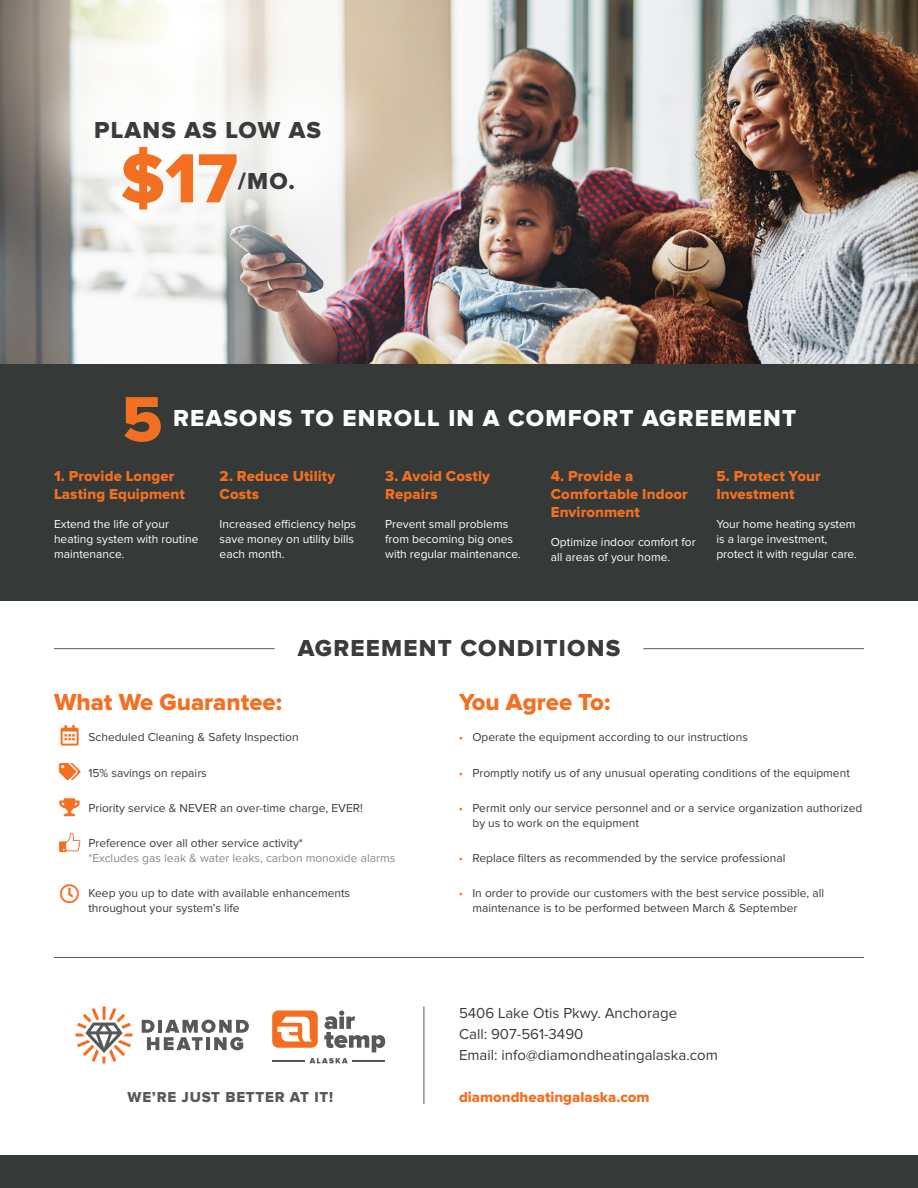
<style>
.page{position:relative;width:918px;height:1188px;background:#fff}
.page>*{position:absolute;margin:0;border:0;box-sizing:border-box;transform-origin:0 0}
.t1{font:72px "Proxima Nova Extrabld";color:#f36f21}
.t2{font:66px "Proxima Nova Extrabld";color:#f36f21}
.t3{font:24px "Proxima Nova Extrabld";letter-spacing:.05em;color:#3b3b3b}
.t4{font:24px "Proxima Nova Extrabld";letter-spacing:.05em;color:#fff}
.t5{font:24px "Proxima Nova Extrabld";color:#f36f21}
.t6{font:15px/18px "Proxima Nova Extrabld";letter-spacing:.005em;color:#f36f21}
.t7{font:15px/21px "Proxima Nova";color:#3b3b3b}
.t8{font:15px "Proxima Nova Extrabld";letter-spacing:.05em;color:#57585a}
.t9{font:12px/15px "Proxima Nova";color:#3b3b3b}
.t10{font:12px/15px "Proxima Nova";color:#fff}
.t11{font:12px/15px "Proxima Nova";color:#898989}
.s1{color:#3b3b3b}
.s2{color:#f36f21}
</style>
<div class="page">
<img style="left:0;top:0;width:918px;height:364px">
<div style="left:0;top:364px;width:918px;height:236px;background:#353938"></div>
<div style="left:19px;top:44px;width:378px;height:242px;background:#fff;opacity:.8"></div>
<svg style="left:59px;top:833px;width:22px;height:19px"></svg>
<hr style="left:54px;top:648px;width:221px;height:1px;background:#57585a">
<hr style="left:54px;top:957px;width:810px;height:1px;background:#57585a">
<hr style="left:643px;top:648px;width:221px;height:1px;background:#57585a">
<hr style="left:424px;top:1006px;width:1px;height:98px;background:#57585a">
<svg style="left:142px;top:1020px;width:107px;height:30px"></svg>
<svg style="left:75px;top:1006px;width:58px;height:57px"></svg>
<div style="left:272px;top:1010px;width:46px;height:38px;background:#f36e21;border-radius:6px"></div>
<svg style="left:277px;top:1017px;width:35px;height:24px"></svg>
<svg style="left:324px;top:1011px;width:61px;height:41px"></svg>
<svg style="left:309px;top:1058px;width:39px;height:5px"></svg>
<hr style="left:272px;top:1060px;width:33px;height:1px;background:#57585a">
<hr style="left:352px;top:1060px;width:33px;height:1px;background:#57585a">
<div style="left:0;top:1156px;width:918px;height:32px;background:#353938"></div>
<p class="t3" style="left:94px;top:119px;width:229px">PLANS AS LOW AS</p>
<p class="t1" style="left:120px;top:145px;width:119px">$17</p>
<p class="t3" style="left:238px;top:170px;width:59px">/MO.</p>
<p class="t2" style="left:122px;top:389px;width:42px">5</p>
<p class="t4" style="left:173px;top:407px;width:625px">REASONS TO ENROLL IN A COMFORT AGREEMENT</p>
<p class="t6" style="left:54px;top:468px;width:132px">1. Provide Longer<br>Lasting Equipment</p>
<p class="t10" style="left:54px;top:517px;width:146px">Extend the life of your heating system with routine maintenance.</p>
<p class="t6" style="left:220px;top:468px;width:117px">2. Reduce Utility<br>Costs</p>
<p class="t10" style="left:220px;top:517px;width:138px">Increased efficiency helps save money on utility bills each month.</p>
<p class="t6" style="left:385px;top:468px;width:106px">3. Avoid Costly<br>Repairs</p>
<p class="t10" style="left:385px;top:517px;width:137px">Prevent small problems from becoming big ones with regular maintenance.</p>
<p class="t6" style="left:551px;top:468px;width:139px">4. Provide a<br>Comfortable Indoor<br>Environment</p>
<p class="t10" style="left:551px;top:535px;width:146px">Optimize indoor comfort for all areas of your home.</p>
<p class="t6" style="left:716px;top:468px;width:106px">5. Protect Your<br>Investment</p>
<p class="t10" style="left:716px;top:517px;width:142px">Your home heating system is a large investment, protect it with regular care.</p>
<p class="t3" style="left:298px;top:638px;width:324px">AGREEMENT CONDITIONS</p>
<p class="t5" style="left:54px;top:691px;width:229px">What We Guarantee:</p>
<p class="t5" style="left:459px;top:691px;width:153px">You Agree To:</p>
<p class="t9" style="left:88px;top:730px;width:212px">Scheduled Cleaning &amp; Safety Inspection</p>
<p class="t9" style="left:88px;top:766px;width:120px">15% savings on repairs</p>
<p class="t9" style="left:88px;top:801px;width:276px">Priority service &amp; NEVER an over-time charge, EVER!</p>
<p class="t11" style="left:88px;top:836px;width:308px"><span class="s1">Preference over all other service activity*<br></span>*Excludes gas leak &amp; water leaks, carbon monoxide alarms</p>
<p class="t9" style="left:88px;top:886px;width:263px">Keep you up to date with available enhancements throughout your system’s life</p>
<p class="t9" style="left:459px;top:730px;width:291px"><span class="s2">•</span> Operate the equipment according to our instructions</p>
<p class="t9" style="left:459px;top:766px;width:392px"><span class="s2">•</span> Promptly notify us of any unusual operating conditions of the equipment</p>
<p class="t9" style="left:472px;top:801px;width:392px;text-indent:-14px"><span class="s2">•</span> Permit only our service personnel and or a service organization authorized by us to work on the equipment</p>
<p class="t9" style="left:459px;top:851px;width:328px"><span class="s2">•</span> Replace filters as recommended by the service professional</p>
<p class="t9" style="left:472px;top:886px;width:353px;text-indent:-14px"><span class="s2">•</span> In order to provide our customers with the best service possible, all maintenance is to be performed between March &amp; September</p>
<p class="t7" style="left:459px;top:1003px;width:261px">5406 Lake Otis Pkwy. Anchorage<br>Call: 907-561-3490<br>Email: info@diamondheatingalaska.com</p>
<p class="t8" style="left:128px;top:1090px;width:207px">WE’RE JUST BETTER AT IT!</p>
<p class="t6" style="left:459px;top:1089px;width:192px">diamondheatingalaska.com</p>
</div>
